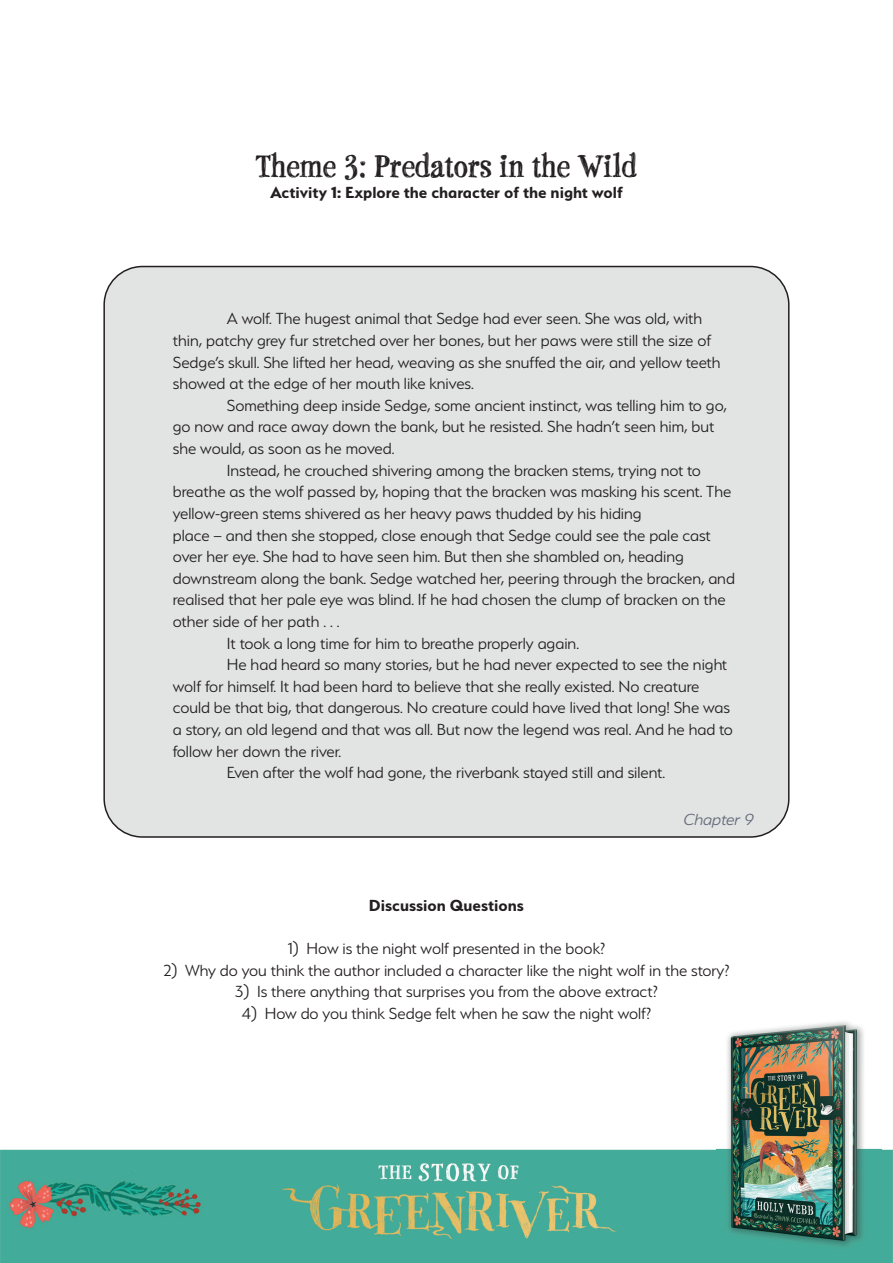
<style>
.page{position:relative;width:893px;height:1263px;background:#fff}
.page>*{position:absolute;margin:0;border:0;box-sizing:border-box;transform-origin:0 0}
.t1{font:700 34.5px "P22 Stanyan";color:#231f20}
.t2{font:300 18px/21.6px "Serenity";color:#231f20}
.t3{font:700 18px "Serenity";color:#231f20}
.t4{font:italic 300 18px "Serenity";color:#616976}
</style>
<div class="page">
<img style="left:0;top:265px;width:893px;height:998px">
<div style="left:104px;top:266px;width:685px;height:571px;background:#e2e3e3;border-radius:38px"></div>
<img style="left:717px;top:1017px;width:164px;height:245px">
<h1 class="t1" style="left:256px;top:145px;width:383px">Theme 3: Predators in the Wild</h1>
<p class="t3" style="left:270px;top:183px;width:354px">Activity 1: Explore the character of the night wolf</p>
<p class="t2" style="left:173px;top:308px;width:549px;text-indent:54px">A wolf. The hugest animal that Sedge had ever seen. She was old, with thin, patchy grey fur stretched over her bones, but her paws were still the size of Sedge’s skull. She lifted her head, weaving as she snuffed the air, and yellow teeth showed at the edge of her mouth like knives.</p>
<p class="t2" style="left:173px;top:394px;width:555px;text-indent:54px">Something deep inside Sedge, some ancient instinct, was telling him to go, go now and race away down the bank, but he resisted. She hadn’t seen him, but she would, as soon as he moved.</p>
<p class="t2" style="left:227px;top:459px;width:476px">Instead, he crouched shivering among the bracken stems, trying not to</p>
<p class="t2" style="left:173px;top:481px;width:560px">breathe as the wolf passed by, hoping that the bracken was masking his scent. The</p>
<p class="t2" style="left:173px;top:502px;width:470px">yellow-green stems shivered as her heavy paws thudded by his hiding</p>
<p class="t2" style="left:173px;top:524px;width:540px">place – and then she stopped, close enough that Sedge could see the pale cast</p>
<p class="t2" style="left:173px;top:546px;width:513px">over her eye. She had to have seen him. But then she shambled on, heading</p>
<p class="t2" style="left:173px;top:567px;width:564px">downstream along the bank. Sedge watched her, peering through the bracken, and</p>
<p class="t2" style="left:173px;top:589px;width:554px">realised that her pale eye was blind. If he had chosen the clump of bracken on the</p>
<p class="t2" style="left:173px;top:610px;width:168px">other side of her path . . .</p>
<p class="t2" style="left:227px;top:632px;width:354px">It took a long time for him to breathe properly again.</p>
<p class="t2" style="left:227px;top:654px;width:502px">He had heard so many stories, but he had never expected to see the night</p>
<p class="t2" style="left:173px;top:675px;width:528px">wolf for himself. It had been hard to believe that she really existed. No creature</p>
<p class="t2" style="left:173px;top:697px;width:559px">could be that big, that dangerous. No creature could have lived that long! She was</p>
<p class="t2" style="left:173px;top:718px;width:562px">a story, an old legend and that was all. But now the legend was real. And he had to</p>
<p class="t2" style="left:173px;top:740px;width:170px">follow her down the river.</p>
<p class="t2" style="left:227px;top:762px;width:440px">Even after the wolf had gone, the riverbank stayed still and silent.</p>
<p class="t4" style="left:684px;top:810px;width:71px">Chapter 9</p>
<p class="t3" style="left:369px;top:895px;width:157px">Discussion Questions</p>
<p class="t2" style="left:288px;top:937px;width:319px">1) How is the night wolf presented in the book?</p>
<p class="t2" style="left:163px;top:959px;width:567px">2) Why do you think the author included a character like the night wolf in the story?</p>
<p class="t2" style="left:235px;top:981px;width:424px">3) Is there anything that surprises you from the above extract?</p>
<p class="t2" style="left:242px;top:1002px;width:411px">4) How do you think Sedge felt when he saw the night wolf?</p>
</div>
